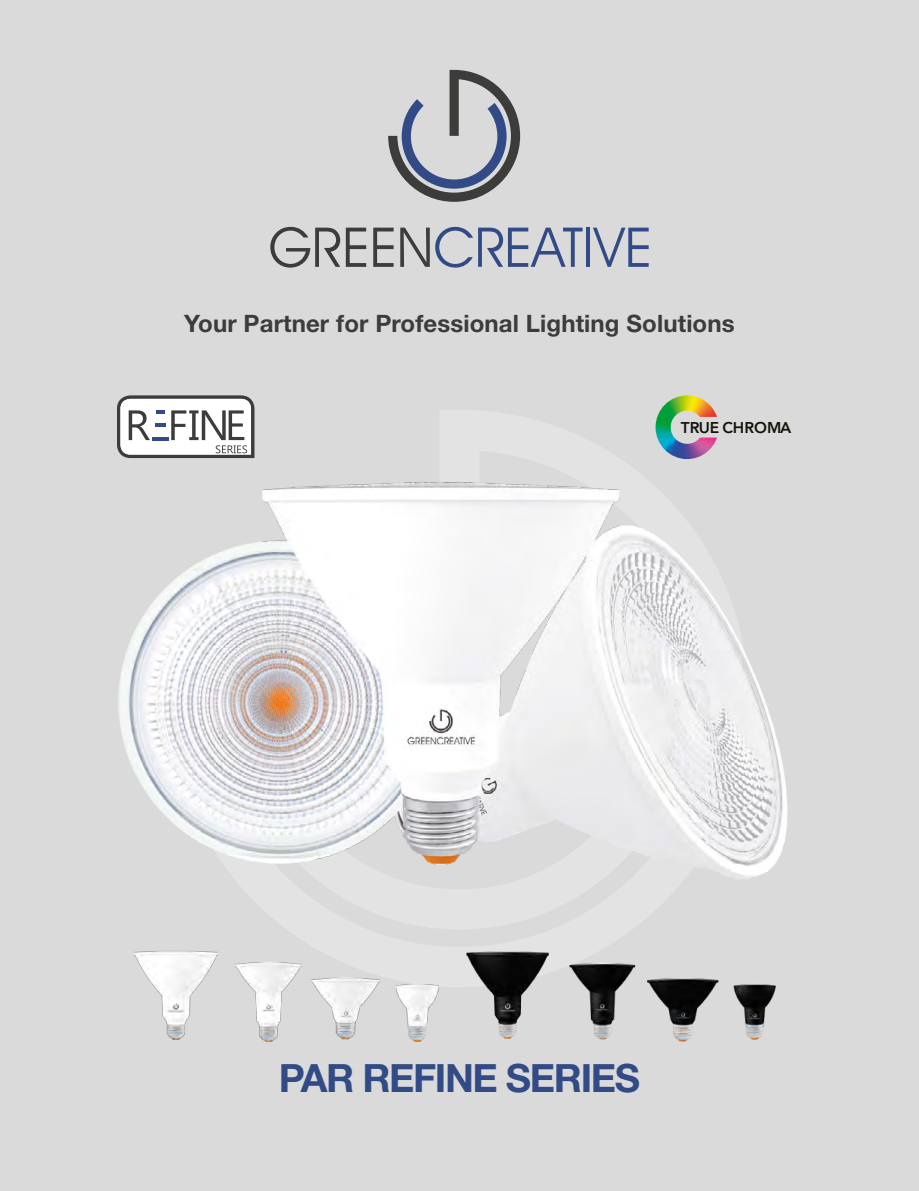
<style>
.page{position:relative;width:919px;height:1191px;background:#fff}
.page>*{position:absolute;margin:0;border:0;box-sizing:border-box;transform-origin:0 0}
.t1{font:700 39px "Helvetica Neue LT Pro";letter-spacing:-.035em;color:#324b86}
.t2{font:700 24px "Helvetica Neue LT Pro";letter-spacing:.005em;color:#3c3c3b}
.t3{font:800 15.6px "Avenir";color:#121309}
</style>
<div class="page">
<div style="left:0;top:0;width:918px;height:1191px;background:#dadada"></div>
<svg style="left:270px;top:227px;width:70px;height:41px"></svg>
<svg style="left:346px;top:228px;width:20px;height:39px"></svg>
<svg style="left:373px;top:228px;width:20px;height:39px"></svg>
<svg style="left:400px;top:227px;width:182px;height:41px"></svg>
<hr style="left:586px;top:228px;width:4px;height:39px;background:#324b86">
<svg style="left:593px;top:228px;width:55px;height:39px"></svg>
<svg style="left:388px;top:70px;width:132px;height:132px"></svg>
<img style="left:118px;top:482px;width:670px;height:397px">
<img style="left:134px;top:950px;width:84px;height:90px">
<img style="left:234px;top:962px;width:68px;height:80px">
<img style="left:311px;top:977px;width:70px;height:63px">
<img style="left:395px;top:984px;width:45px;height:59px">
<img style="left:733px;top:984px;width:43px;height:56px">
<img style="left:647px;top:978px;width:72px;height:64px">
<img style="left:569px;top:963px;width:67px;height:77px">
<img style="left:466px;top:951px;width:83px;height:88px">
<svg style="left:117px;top:395px;width:137px;height:63px;background:#c4c5c6"></svg>
<img style="left:655px;top:395px;width:62px;height:64px">
<p class="t2" style="left:184px;top:308px;width:552px">Your Partner for Professional Lighting Solutions</p>
<p class="t3" style="left:680px;top:415px;width:112px">TRUE CHROMA</p>
<h1 class="t1" style="left:279px;top:1053px;width:362px">PAR REFINE SERIES</h1>
</div>
